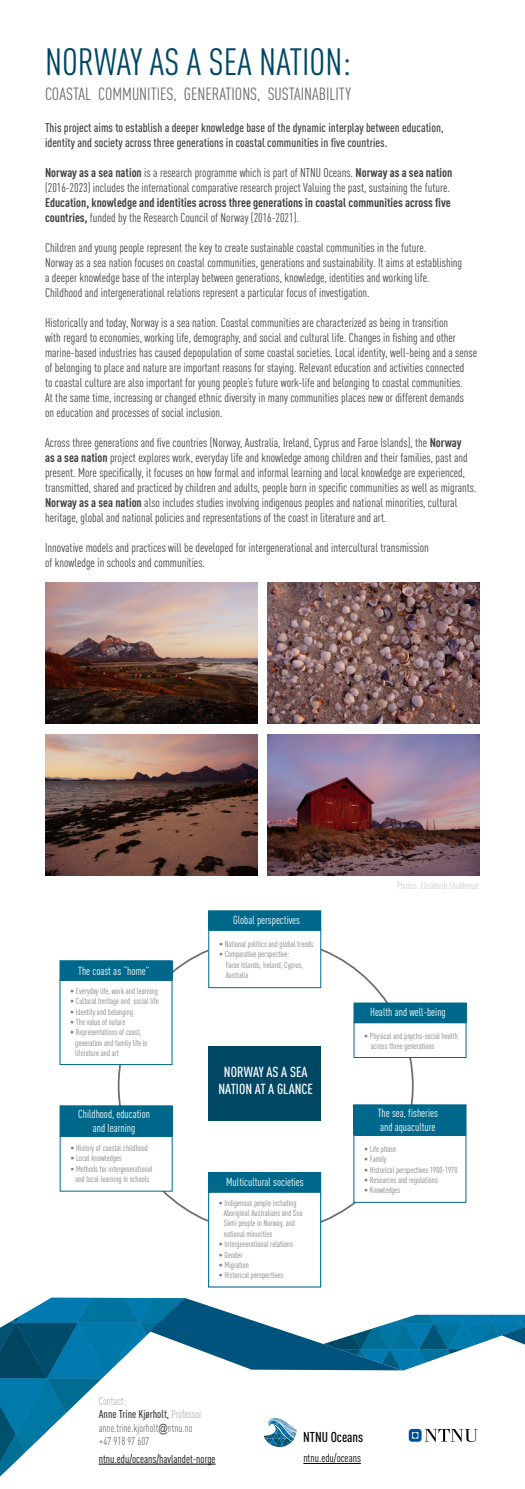
<style>
.page{position:relative;width:525px;height:1489px;background:#fff}
.page>*{position:absolute;margin:0;border:0;box-sizing:border-box;transform-origin:0 0}
.t1{font:37.5px "DIN Cond";color:#004764}
.t2{font:17.5px "DIN Cond";color:#6d6e71}
.t3{font:500 14.38px/17.2px "DIN Cond";color:#fff;text-align:center}
.t4{font:500 14.12px "DIN Cond";color:#000}
.t5{font:12.5px/15px "DIN Cond";color:#414042}
.t6{font:500 12.5px/15px "DIN Cond";color:#414042}
.t7{font:700 12.5px/15px "DIN Cond";color:#414042}
.t8{font:11.5px/13.9px "DIN Cond";color:#fff}
.t9{font:11.5px "DIN Cond";color:#000}
.t10{font:300 11.25px/13.5px "DIN Cond";color:#414042}
.t11{font:300 10px "DIN Cond";color:#bcbec0}
.t12{font:8.62px/10.4px "DIN Cond";color:#808285}
.s1{font-weight:700}
.s2{font-weight:400}
.s3{color:#939598}
.s4{font-weight:500}
.s5{font-family:"Arial Narrow";font-weight:400}
</style>
<div class="page">
<svg style="left:0;top:1297px;width:524px;height:179px"></svg>
<div style="left:208px;top:1045px;width:112px;height:75px;background:#004764"></div>
<div style="left:209px;top:910px;width:111px;height:20px;background:#00698b"></div>
<div style="left:208px;top:910px;width:113px;height:21px;border:1px solid #00698b"></div>
<div style="left:208px;top:930px;width:113px;height:58px;border:1px solid #00698b"></div>
<div style="left:208px;top:1172px;width:112px;height:20px;background:#00698b"></div>
<div style="left:208px;top:1191px;width:113px;height:96px;border:1px solid #00698b"></div>
<div style="left:354px;top:1002px;width:112px;height:20px;background:#00698b"></div>
<div style="left:353px;top:1002px;width:113px;height:21px;border:1px solid #00698b"></div>
<div style="left:353px;top:1022px;width:113px;height:35px;border:1px solid #00698b"></div>
<div style="left:354px;top:1104px;width:111px;height:31px;background:#00698b"></div>
<div style="left:353px;top:1104px;width:113px;height:31px;border:1px solid #00698b"></div>
<div style="left:353px;top:1134px;width:113px;height:68px;border:1px solid #00698b"></div>
<div style="left:60px;top:1105px;width:112px;height:31px;background:#00698b"></div>
<div style="left:59px;top:1105px;width:114px;height:31px;border:1px solid #00698b"></div>
<div style="left:60px;top:1135px;width:112px;height:56px;border:1px solid #00698b"></div>
<div style="left:60px;top:960px;width:112px;height:20px;background:#00698b"></div>
<div style="left:59px;top:960px;width:113px;height:20px;border:1px solid #00698b"></div>
<div style="left:59px;top:979px;width:113px;height:86px;border:1px solid #00698b"></div>
<img style="left:45px;top:582px;width:212px;height:142px">
<img style="left:267px;top:582px;width:212px;height:142px">
<img style="left:45px;top:734px;width:212px;height:141px">
<img style="left:267px;top:734px;width:212px;height:141px">
<hr style="left:303px;top:1462px;width:57px;height:1px;background:#000">
<hr style="left:99px;top:1463px;width:116px;height:1px;background:#000">
<h1 class="t1" style="left:45px;top:39px;width:307px">NORWAY AS A SEA NATION:</h1>
<h2 class="t2" style="left:45px;top:84px;width:307px">COASTAL COMMUNITIES, GENERATIONS, SUSTAINABILITY</h2>
<p class="t6" style="left:45px;top:120px;width:400px">This project aims to establish a deeper knowledge base of the dynamic interplay between education, identity and society across three generations in coastal communities in five countries.</p>
<p class="t5" style="left:45px;top:165px;width:408px"><span class="s1">Norway as a sea nation</span> is a research programme which is part of NTNU Oceans. <span class="s1">Norway as a sea nation </span>(2016-2023) includes the international comparative research project Valuing the past, sustaining the future.</p>
<p class="t7" style="left:45px;top:195px;width:407px">Education, knowledge and identities across three generations in coastal communities across five countries, <span class="s2">funded by the Research Council of Norway (2016-2021).</span></p>
<p class="t5" style="left:45px;top:240px;width:418px">Children and young people represent the key to create sustainable coastal communities in the future.<br>Norway as a sea nation focuses on coastal communities, generations and sustainability. It aims at establishing a deeper knowledge base of the interplay between generations, knowledge, identities and working life.<br>Childhood and intergenerational relations represent a particular focus of investigation.</p>
<p class="t5" style="left:45px;top:315px;width:433px">Historically and today, Norway is a sea nation. Coastal communities are characterized as being in transition<br>with regard to economies, working life, demography, and social and cultural life. Changes in fishing and other marine-based industries has caused depopulation of some coastal societies. Local identity, well-being and a sense of belonging to place and nature are important reasons for staying. Relevant education and activities connected<br>to coastal culture are also important for young people’s future work-life and belonging to coastal communities.<br>At the same time, increasing or changed ethnic diversity in many communities places new or different demands<br>on education and processes of social inclusion.</p>
<p class="t5" style="left:45px;top:435px;width:433px">Across three generations and five countries (Norway, Australia, Ireland, Cyprus and Faroe Islands), the <span class="s1">Norway<br>as a sea nation</span> project explores work, everyday life and knowledge among children and their families, past and present. More specifically, it focuses on how formal and informal learning and local knowledge are experienced, transmitted, shared and practiced by children and adults, people born in specific communities as well as migrants.<br><span class="s1">Norway as a sea nation</span> also includes studies involving indigenous peoples and national minorities, cultural heritage, global and national policies and representations of the coast in literature and art.</p>
<p class="t5" style="left:45px;top:540px;width:385px">Innovative models and practices will be developed for intergenerational and intercultural transmission of knowledge in schools and communities.</p>
<p class="t8" style="left:78px;top:963px;width:73px">The coast as “home”</p>
<p class="t12" style="left:70px;top:985px;width:89px">• Everyday life, work and learning</p>
<p class="t12" style="left:70px;top:995px;width:90px">• Cultural heritage and social life</p>
<p class="t12" style="left:70px;top:1006px;width:64px">• Identity and belonging</p>
<p class="t12" style="left:70px;top:1016px;width:56px">• The value of nature</p>
<p class="t12" style="left:75px;top:1027px;width:74px;text-indent:-5px">• Representations of coast, generation and family life in literature and art</p>
<p class="t8" style="left:78px;top:1106px;width:73px;text-align:center">Childhood, education and learning</p>
<p class="t12" style="left:70px;top:1142px;width:79px">• History of coastal childhood</p>
<p class="t12" style="left:70px;top:1152px;width:53px">• Local knowledges</p>
<p class="t12" style="left:70px;top:1163px;width:83px;text-align:center">• Methods for intergenerational and local learning in schools</p>
<p class="t8" style="left:233px;top:912px;width:69px">Global perspectives</p>
<p class="t12" style="left:219px;top:938px;width:96px">• National politics and global trends</p>
<p class="t12" style="left:225px;top:948px;width:79px;text-indent:-7px">• Comparative perspective:<br>Faroe Islands, Ireland, Cyprus,<br>Australia</p>
<p class="t3" style="left:218px;top:1063px;width:96px">NORWAY AS A SEA<br>NATION AT A GLANCE</p>
<p class="t8" style="left:226px;top:1175px;width:79px">Multicultural societies</p>
<p class="t12" style="left:224px;top:1197px;width:80px;text-indent:-5px">• Indigenous people including<br>Aboriginal Australians and Sea<br>Sámi people in Norway, and national minorities</p>
<p class="t12" style="left:219px;top:1238px;width:75px">• Intergenerational relations</p>
<p class="t12" style="left:219px;top:1249px;width:25px">• Gender</p>
<p class="t12" style="left:219px;top:1259px;width:32px">• Migration</p>
<p class="t12" style="left:219px;top:1269px;width:66px">• Historical perspectives</p>
<p class="t11" style="left:396px;top:879px;width:83px">Photos: Elisabeth Stubberud</p>
<p class="t8" style="left:370px;top:1004px;width:77px">Health and well-being</p>
<p class="t12" style="left:371px;top:1030px;width:88px;text-indent:-7px">• Physical and psycho-social health across three generations</p>
<p class="t8" style="left:377px;top:1105px;width:62px">The sea, fisheries and aquaculture</p>
<p class="t12" style="left:364px;top:1143px;width:33px">• Life phase</p>
<p class="t12" style="left:364px;top:1153px;width:24px">• Family</p>
<p class="t12" style="left:364px;top:1164px;width:95px">• Historical perspectives 1900-1970</p>
<p class="t12" style="left:364px;top:1174px;width:75px">• Resources and regulations</p>
<p class="t12" style="left:364px;top:1184px;width:38px">• Knowledges</p>
<p class="t10" style="left:99px;top:1393px;width:104px"><span class="s3">Contact:<br></span><span class="s4">Anne Trine Kjørholt,</span> <span class="s3">Professor </span>anne.trine.kjorholt<span class="s5">@</span>ntnu.no +47 918 97 607</p>
<p class="t9" style="left:99px;top:1451px;width:118px">ntnu.edu/oceans/havlandet-norge</p>
<p class="t4" style="left:303px;top:1428px;width:62px">NTNU Oceans</p>
<p class="t9" style="left:303px;top:1450px;width:59px">ntnu.edu/oceans</p>
</div>
